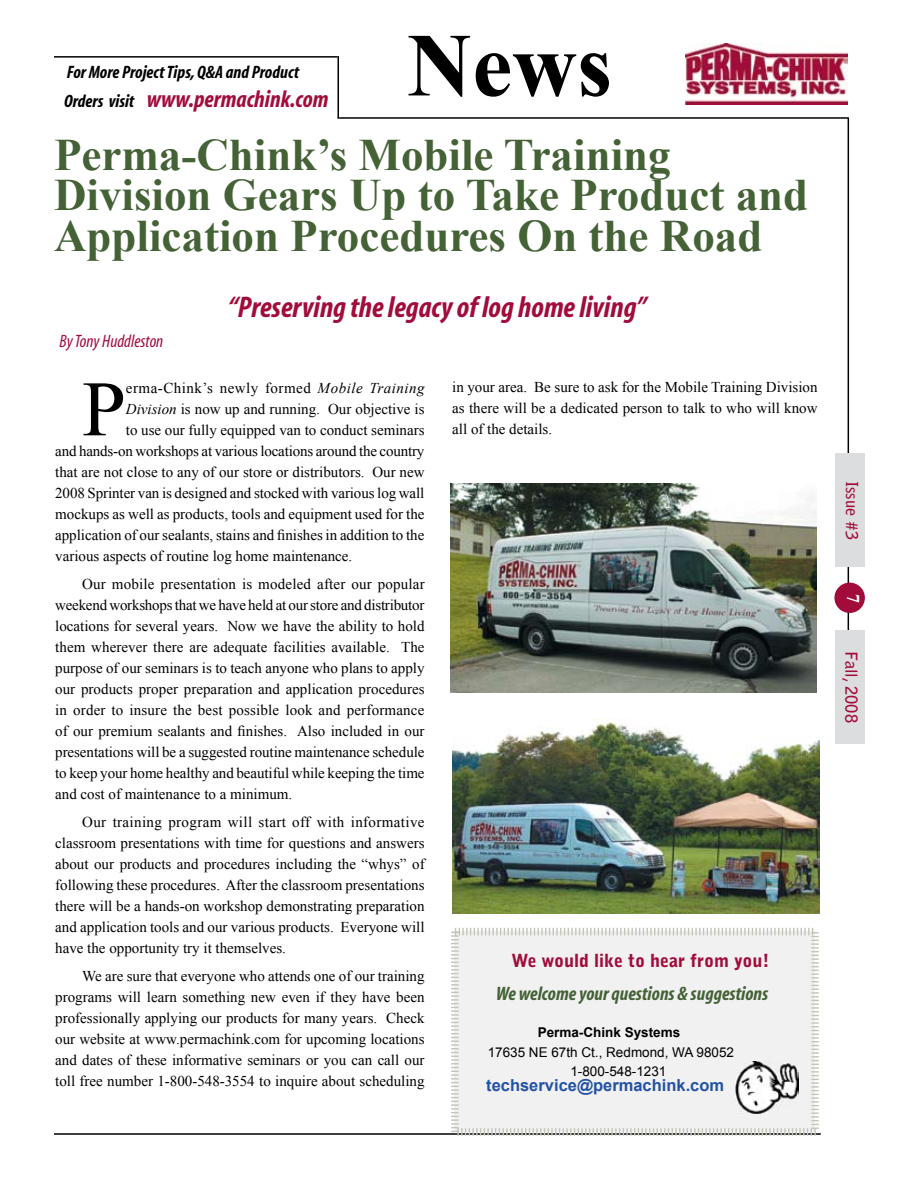
<style>
.page{position:relative;width:918px;height:1188px;background:#fff}
.page>*{position:absolute;margin:0;border:0;box-sizing:border-box;transform-origin:0 0}
.t1{font:700 90px "Times New Roman";color:#000}
.t2{font:78.45px "Times New Roman";color:#000}
.t3{font:700 45px/40.5px "Times New Roman";color:#446235}
.t4{font:italic 700 condensed 30px "Myriad";color:#a20c3b}
.t5{font:italic 700 condensed 24px "Myriad";color:#a20c3b}
.t6{font:italic 700 condensed 19.5px "Myriad";color:#446235}
.t7{font:italic 700 condensed 18px "Myriad";color:#000}
.t8{font:900 18px "Bell Gothic";color:#a20c3b}
.t9{font:italic condensed 18px "Myriad";color:#a20c3b}
.t10{font:700 18px "Times New Roman";color:#fff}
.t11{font:700 16.5px "Arial";color:#2352a4}
.t12{font:700 16.5px "Bell Gothic";color:#a20c3b}
.t13{font:15px/21px "Times New Roman";color:#000;text-align:justify}
.t14{font:15px "Times New Roman";letter-spacing:.035em;color:#000}
.t15{font:13.5px/19.5px "Arial";color:#000}
.t16{font:700 13.5px "Arial";color:#000}
.s1{font-size:18px;color:#000}
.s2{font-style:italic}
</style>
<div class="page">
<hr style="left:54px;top:56px;width:284px;height:2px;background:#000">
<hr style="left:338px;top:56px;width:1px;height:62px;background:#000">
<hr style="left:338px;top:117px;width:511px;height:2px;background:#000">
<img style="left:686px;top:43px;width:162px;height:62px">
<hr style="left:848px;top:118px;width:1px;height:625px;background:#000">
<div style="left:835px;top:453px;width:30px;height:114px;background:#dcddde"></div>
<div style="left:835px;top:630px;width:30px;height:114px;background:#dcddde"></div>
<div style="left:834px;top:583px;width:31px;height:30px;background:#a20c3b;border-radius:50%"></div>
<hr style="left:54px;top:1133px;width:767px;height:2px;background:#000">
<svg style="left:450px;top:927px;width:370px;height:209px"></svg>
<img style="left:736px;top:1062px;width:62px;height:51px">
<img style="left:450px;top:484px;width:367px;height:209px">
<img style="left:452px;top:719px;width:367px;height:194px">
<p class="t7" style="left:67px;top:63px;width:234px">For More Project Tips, Q&amp;A and Product</p>
<h3 class="t5" style="left:64px;top:87px;width:266px"><span class="s1">Orders visit</span> www.permachink.com</h3>
<h1 class="t1" style="left:407px;top:3px;width:206px">News</h1>
<h3 class="t3" style="left:54px;top:134px;width:756px">Perma-Chink’s Mobile Training<br>Division Gears Up to Take Product and<br>Application Procedures On the Road</h3>
<h3 class="t4" style="left:228px;top:292px;width:420px">“Preserving the legacy of log home living”</h3>
<p class="t9" style="left:59px;top:333px;width:105px">By Tony Huddleston</p>
<h2 class="t2" style="left:82px;top:356px;width:45px">P</h2>
<p class="t14" style="left:126px;top:378px;width:300px">erma-Chink’s newly formed <span class="s2">Mobile Training</span></p>
<p class="t13" style="left:126px;top:399px;width:300px"><span class="s2">Division</span> is now up and running. Our objective is</p>
<p class="t13" style="left:126px;top:420px;width:300px">to use our fully equipped van to conduct seminars</p>
<p class="t13" style="left:55px;top:441px;width:371px">and hands-on workshops at various locations around the country</p>
<p class="t13" style="left:55px;top:462px;width:371px">that are not close to any of our store or distributors. Our new</p>
<p class="t13" style="left:55px;top:483px;width:371px">2008 Sprinter van is designed and stocked with various log wall</p>
<p class="t13" style="left:55px;top:504px;width:371px">mockups as well as products, tools and equipment used for the</p>
<p class="t13" style="left:55px;top:525px;width:371px">application of our sealants, stains and finishes in addition to the</p>
<p class="t13" style="left:55px;top:546px;width:299px">various aspects of routine log home maintenance.</p>
<p class="t13" style="left:55px;top:573px;width:371px;text-indent:27px">Our mobile presentation is modeled after our popular weekend workshops that we have held at our store and distributor locations for several years. Now we have the ability to hold them wherever there are adequate facilities available. The purpose of our seminars is to teach anyone who plans to apply our products proper preparation and application procedures in order to insure the best possible look and performance of our premium sealants and finishes. Also included in our presentations will be a suggested routine maintenance schedule to keep your home healthy and beautiful while keeping the time and cost of maintenance to a minimum.</p>
<p class="t13" style="left:55px;top:811px;width:371px;text-indent:27px">Our training program will start off with informative classroom presentations with time for questions and answers about our products and procedures including the “whys” of following these procedures. After the classroom presentations there will be a hands-on workshop demonstrating preparation and application tools and our various products. Everyone will have the opportunity try it themselves.</p>
<p class="t13" style="left:55px;top:965px;width:371px;text-indent:27px">We are sure that everyone who attends one of our training programs will learn something new even if they have been professionally applying our products for many years. Check our website at www.permachink.com for upcoming locations and dates of these informative seminars or you can call our toll free number 1-800-548-3554 to inquire about scheduling</p>
<p class="t13" style="left:452px;top:376px;width:367px">in your area. Be sure to ask for the Mobile Training Division as there will be a dedicated person to talk to who will know all of the details.</p>
<p class="t8" style="left:511px;top:950px;width:259px">We would like to hear from you!</p>
<h3 class="t6" style="left:496px;top:984px;width:274px">We welcome your questions &amp; suggestions</h3>
<p class="t16" style="left:538px;top:1024px;width:144px">Perma-Chink Systems</p>
<p class="t15" style="left:570px;top:1042px;width:165px;text-indent:-83px">17635 NE 67th Ct., Redmond, WA 98052<br>1-800-548-1231</p>
<p class="t11" style="left:486px;top:1074px;width:240px">techservice@permachink.com</p>
<p class="t12" style="left:862px;top:481px;width:61px;rotate:90deg">Issue #3</p>
<p class="t10" style="left:866px;top:594px;width:10px;rotate:90deg">7</p>
<p class="t12" style="left:861px;top:651px;width:73px;rotate:90deg">Fall, 2008</p>
</div>
